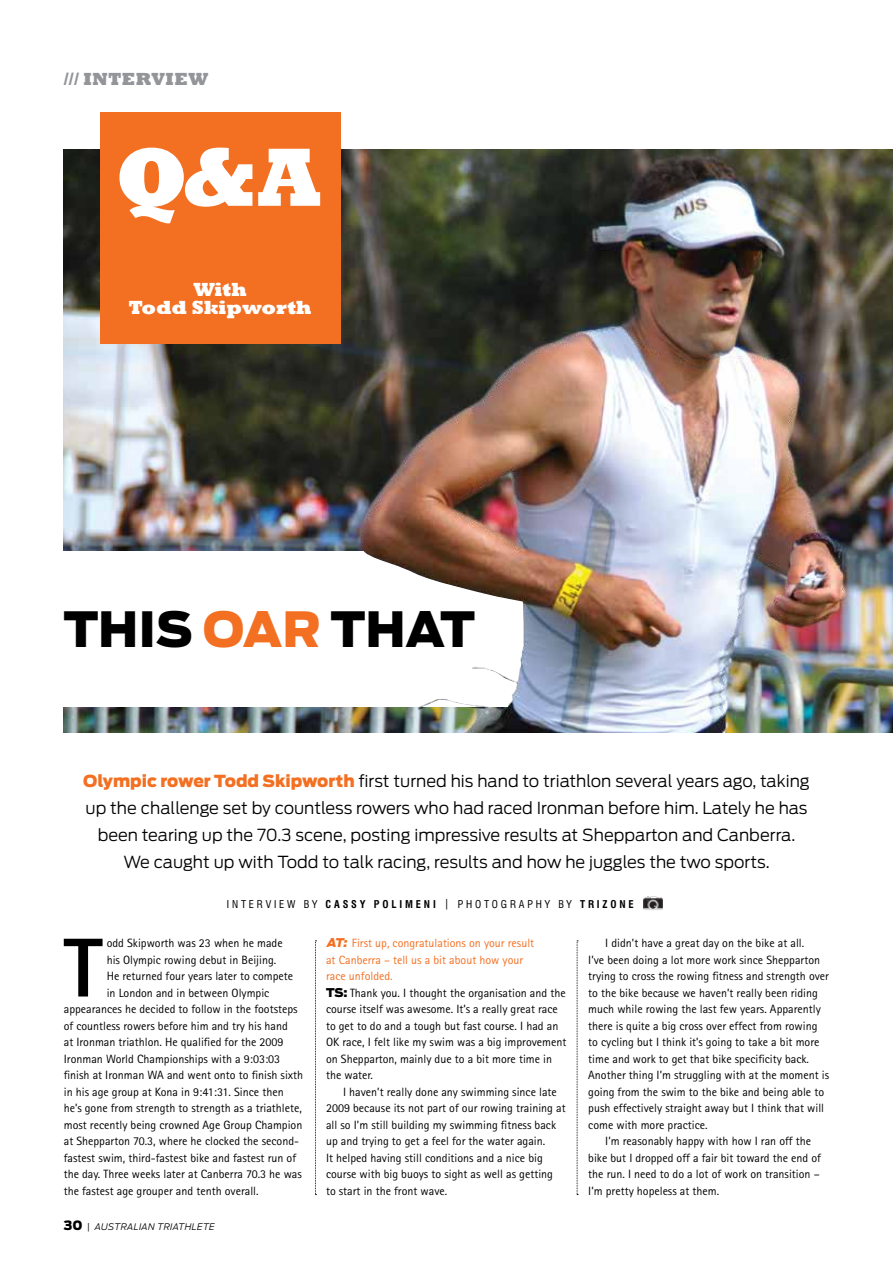
<style>
.page{position:relative;width:893px;height:1263px;background:#fff}
.page>*{position:absolute;margin:0;border:0;box-sizing:border-box;transform-origin:0 0}
.t1{font:800 84px "Rockwell";color:#fff}
.t2{font:800 83.7px "Rotis Sans Serif";color:#000}
.t3{font:900 48.15px "Antenna";color:#000}
.t4{font:800 19.5px/18px "Rockwell";color:#fff;text-align:center}
.t5{font:800 18px "Rockwell";letter-spacing:.02em;color:#939598}
.t6{font:300 16.5px/27px "Antenna";color:#000;text-align:center}
.t7{font:12px/16.5px "Rotis Sans Serif";color:#000}
.t8{font:condensed 10.5px "Swiss 721 BT";letter-spacing:.27em;color:#000}
.t9{font:italic 300 9px "Antenna";letter-spacing:.025em;color:#000}
.s1{color:#f36f21}
.s2{font-weight:900;color:#f36f21}
.s3{font-weight:700}
.s4{font-family:"Antenna";font-weight:900;font-style:italic;color:#f36f21}
.s5{font-family:"Antenna";font-weight:900}
.s6{font-weight:900;font-style:normal;font-size:12.75px}
</style>
<div class="page">
<img style="left:64px;top:150px;width:829px;height:582px">
<svg style="left:315px;top:940px;width:1px;height:255px"></svg>
<svg style="left:577px;top:940px;width:1px;height:255px"></svg>
<img style="left:643px;top:897px;width:19px;height:13px">
<div style="left:35px;top:551px;width:553px;height:156px;background:#fff"></div>
<img style="left:360px;top:332px;width:427px;height:400px">
<div style="left:100px;top:113px;width:241px;height:231px;background:#f36f21"></div>
<h3 class="t5" style="left:64px;top:68px;width:146px">/// INTERVIEW</h3>
<h1 class="t1" style="left:115px;top:129px;width:207px">Q &amp; A</h1>
<h3 class="t4" style="left:128px;top:280px;width:185px">WITH<br>TODD SKIPWORTH</h3>
<h3 class="t3" style="left:64px;top:599px;width:412px">THIS <span class="s1">OAR</span> THAT</h3>
<p class="t6" style="left:83px;top:768px;width:728px"><span class="s2">Olympic rower Todd Skipworth</span> first turned his hand to triathlon several years ago, taking up the challenge set by countless rowers who had raced Ironman before him. Lately he has been tearing up the 70.3 scene, posting impressive results at Shepparton and Canberra.<br>We caught up with Todd to talk racing, results and how he juggles the two sports.</p>
<p class="t8" style="left:227px;top:898px;width:392px">INTERVIEW BY <span class="s3">CASSY POLIMENI</span> | PHOTOGRAPHY BY <span class="s3">TRI ZONE</span></p>
<p class="t7" style="left:605px;top:934px;width:201px">I didn’t have a great day on the bike at all.</p>
<p class="t7" style="left:588px;top:951px;width:233px">I’ve been doing a lot more work since Shepparton</p>
<p class="t7" style="left:588px;top:967px;width:242px">trying to cross the rowing fitness and strength over</p>
<p class="t7" style="left:588px;top:984px;width:231px">to the bike because we haven’t really been riding</p>
<p class="t7" style="left:588px;top:1000px;width:234px">much while rowing the last few years. Apparently</p>
<p class="t7" style="left:588px;top:1017px;width:231px">there is quite a big cross over effect from rowing</p>
<p class="t7" style="left:588px;top:1033px;width:233px">to cycling but I think it’s going to take a bit more</p>
<p class="t7" style="left:588px;top:1050px;width:222px">time and work to get that bike specificity back.</p>
<p class="t7" style="left:588px;top:1066px;width:242px">Another thing I’m struggling with at the moment is</p>
<p class="t7" style="left:588px;top:1083px;width:237px">going from the swim to the bike and being able to</p>
<p class="t7" style="left:588px;top:1099px;width:237px">push effectively straight away but I think that will</p>
<p class="t7" style="left:588px;top:1116px;width:121px">come with more practice.</p>
<p class="t7" style="left:605px;top:1132px;width:207px">I’m reasonably happy with how I ran off the</p>
<p class="t7" style="left:588px;top:1149px;width:234px">bike but I dropped off a fair bit toward the end of</p>
<p class="t7" style="left:588px;top:1165px;width:233px">the run. I need to do a lot of work on transition –</p>
<p class="t7" style="left:588px;top:1182px;width:133px">I’m pretty hopeless at them.</p>
<p class="t7" style="left:326px;top:934px;width:242px"><span class="s4">AT:</span> <span class="s1">First up, congratulations on your result<br>at Canberra – tell us a bit about how your<br>race unfolded.<br></span><span class="s5">TS:</span> Thank you. I thought the organisation and the course itself was awesome. It’s a really great race to get to do and a tough but fast course. I had an OK race, I felt like my swim was a big improvement on Shepparton, mainly due to a bit more time in the water.</p>
<p class="t7" style="left:326px;top:1083px;width:241px;text-indent:17px">I haven’t really done any swimming since late 2009 because its not part of our rowing training at all so I’m still building my swimming fitness back up and trying to get a feel for the water again.<br>It helped having still conditions and a nice big course with big buoys to sight as well as getting to start in the front wave.</p>
<h2 class="t2" style="left:64px;top:915px;width:40px">T</h2>
<p class="t7" style="left:107px;top:934px;width:177px">odd Skipworth was 23 when he made</p>
<p class="t7" style="left:107px;top:951px;width:171px">his Olympic rowing debut in Beijing.</p>
<p class="t7" style="left:107px;top:967px;width:188px">He returned four years later to compete</p>
<p class="t7" style="left:107px;top:984px;width:164px">in London and in between Olympic</p>
<p class="t7" style="left:64px;top:1000px;width:235px">appearances he decided to follow in the footsteps</p>
<p class="t7" style="left:64px;top:1017px;width:226px">of countless rowers before him and try his hand</p>
<p class="t7" style="left:64px;top:1033px;width:221px">at Ironman triathlon. He qualified for the 2009</p>
<p class="t7" style="left:64px;top:1050px;width:218px">Ironman World Championships with a 9:03:03</p>
<p class="t7" style="left:64px;top:1066px;width:241px">finish at Ironman WA and went onto to finish sixth</p>
<p class="t7" style="left:64px;top:1083px;width:221px">in his age group at Kona in 9:41:31. Since then</p>
<p class="t7" style="left:64px;top:1099px;width:240px">he’s gone from strength to strength as a triathlete,</p>
<p class="t7" style="left:64px;top:1116px;width:240px">most recently being crowned Age Group Champion</p>
<p class="t7" style="left:64px;top:1132px;width:237px">at Shepparton 70.3, where he clocked the second-</p>
<p class="t7" style="left:64px;top:1149px;width:234px">fastest swim, third-fastest bike and fastest run of</p>
<p class="t7" style="left:64px;top:1165px;width:240px">the day. Three weeks later at Canberra 70.3 he was</p>
<p class="t7" style="left:64px;top:1182px;width:196px">the fastest age grouper and tenth overall.</p>
<p class="t9" style="left:64px;top:1221px;width:153px"><span class="s6">30</span> | AUSTRALIAN TRIATHLETE</p>
</div>
